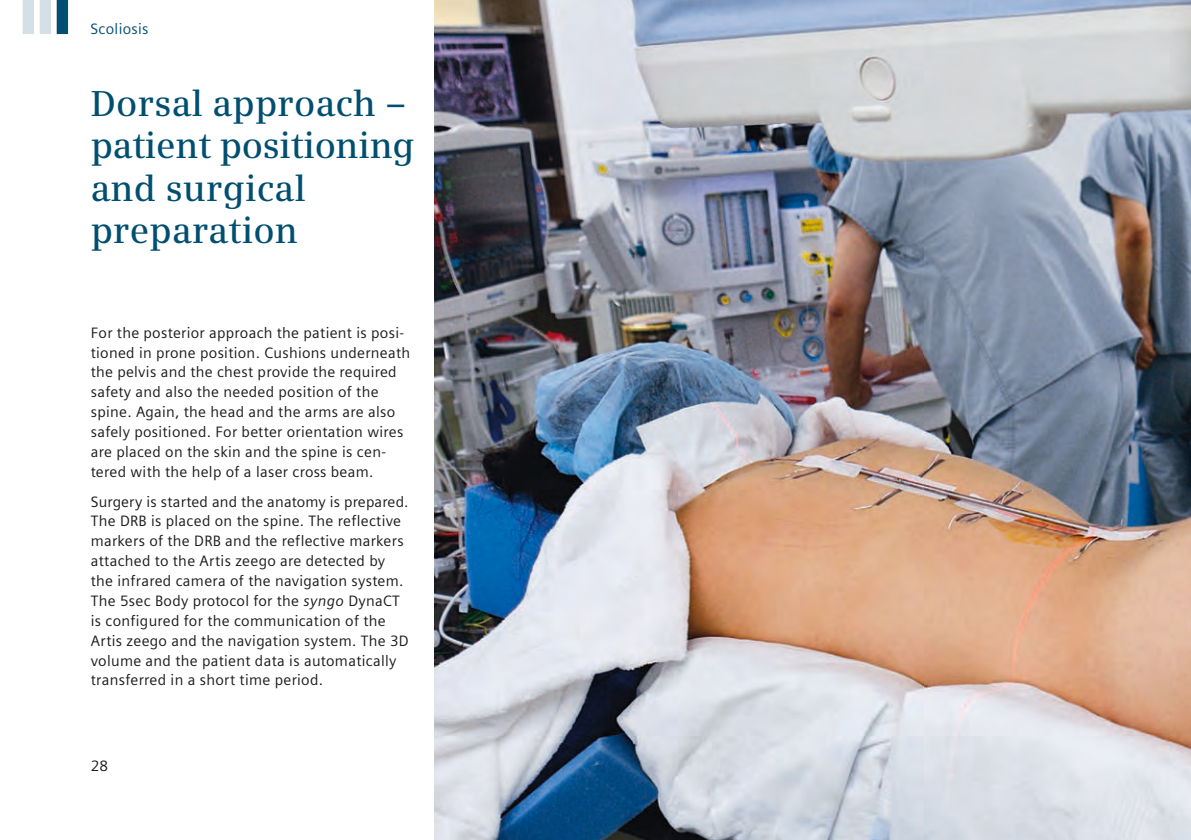
<style>
.page{position:relative;width:1191px;height:840px;background:#fff}
.page>*{position:absolute;margin:0;border:0;box-sizing:border-box;transform-origin:0 0}
.t1{font:600 36px/42.6px "Siemens Serif";letter-spacing:.005em;color:#004e70}
.t2{font:15px/19.8px "Siemens Sans";letter-spacing:.02em;color:#1a1a19}
.t3{font:15px "Siemens Sans";letter-spacing:.02em;color:#004e70}
.s1{font-style:italic}
</style>
<div class="page">
<div style="left:23px;top:0;width:11px;height:34px;background:#d5dfe6"></div>
<div style="left:40px;top:0;width:11px;height:34px;background:#d5dfe6"></div>
<div style="left:57px;top:0;width:11px;height:34px;background:#004e70"></div>
<img style="left:435px;top:0;width:756px;height:839px">
<p class="t3" style="left:91px;top:20px;width:59px">Scoliosis</p>
<h1 class="t1" style="left:91px;top:82px;width:325px">Dorsal approach – patient positioning and surgical preparation</h1>
<p class="t2" style="left:91px;top:322px;width:321px">For the posterior approach the patient is posi&shy;tioned in prone position. Cushions underneath the pelvis and the chest provide the required safety and also the needed position of the spine. Again, the head and the arms are also safely positioned. For better orientation wires are placed on the skin and the spine is cen&shy;tered with the help of a laser cross beam.</p>
<p class="t2" style="left:91px;top:491px;width:319px">Surgery is started and the anatomy is prepared.<br>The DRB is placed on the spine. The reflective markers of the DRB and the reflective markers attached to the Artis zeego are detected by the infrared camera of the navigation system.<br>The 5sec Body protocol for the <span class="s1">syngo</span> DynaCT is configured for the communication of the Artis zeego and the navigation system. The 3D volume and the patient data is automatically transferred in a short time period.</p>
<p class="t2" style="left:91px;top:755px;width:19px">28</p>
</div>
